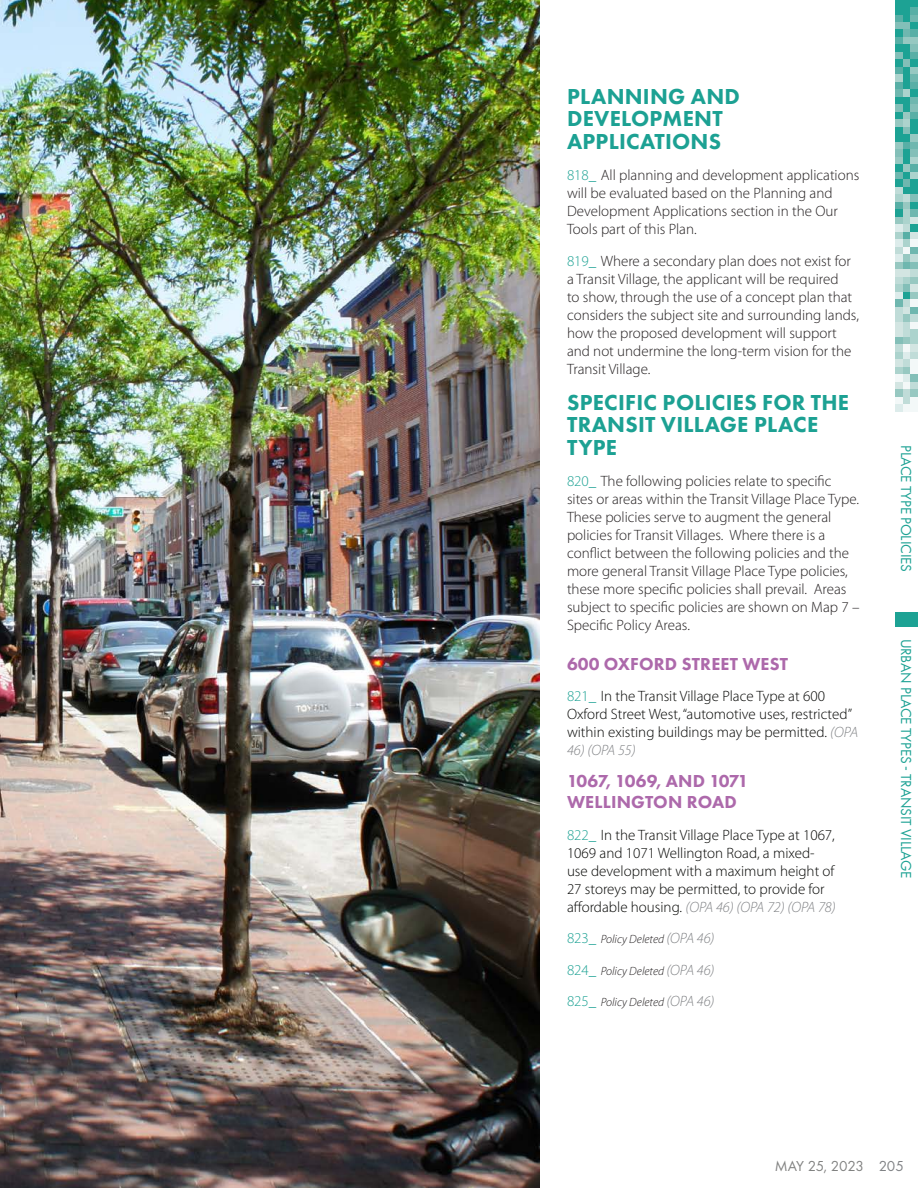
<style>
.page{position:relative;width:918px;height:1188px;background:#fff}
.page>*{position:absolute;margin:0;border:0;box-sizing:border-box;transform-origin:0 0}
.Chapter_Subheader{font:800 22.5px/22.5px "Futura PT";letter-spacing:.01em;color:#1ca193}
.Body_Copy_-_P{font:800 18px/21.6px "Futura PT";letter-spacing:.01em;color:#ad69ab}
.Body_Copy_-_P-2{font:300 15px/18px "Myriad Pro";color:#231f20}
.Body_Copy_-_P-3{font:300 15px/18px "Myriad Pro";color:#040503}
.t1{font:15px "Futura PT";letter-spacing:-.01em;color:#1da294}
.Body_Copy_-_P-4{font:italic 300 15px "Myriad Pro";color:#808285}
.t2{font:15px "Futura PT";letter-spacing:-.03em;color:#040503}
.t3{font:15px "Futura PT";color:#808285}
.Body_Copy_-_P-5{font:italic 300 12px "Myriad Pro";color:#231f20}
.s1{color:#1da294}
.s2{font-style:italic;color:#808285}
.s3{font-style:normal;font-size:15px;color:#1da294}
.s4{font-size:15px;color:#808285}
</style>
<div class="page">
<img style="left:0;top:0;width:540px;height:1188px">
<div style="left:896px;top:0;width:7px;height:7px;background:#1da294"></div>
<div style="left:903px;top:0;width:8px;height:7px;background:#1da294"></div>
<div style="left:911px;top:0;width:7px;height:7px;background:#1da294"></div>
<svg style="left:896px;top:7px;width:22px;height:405px;background:#87c6bf"></svg>
<div style="left:911px;top:405px;width:7px;height:7px;background:#f3f8f8"></div>
<div style="left:895px;top:612px;width:8px;height:8px;background:#1da294"></div>
<div style="left:903px;top:612px;width:7px;height:8px;background:#1da294"></div>
<div style="left:895px;top:620px;width:8px;height:7px;background:#1da294"></div>
<div style="left:903px;top:620px;width:7px;height:7px;background:#1da294"></div>
<div style="left:910px;top:612px;width:8px;height:8px;background:#1da294"></div>
<div style="left:910px;top:620px;width:8px;height:7px;background:#1da294"></div>
<h3 class="Chapter_Subheader" style="left:567px;top:84px;width:174px">PLANNING AND<br>DEVELOPMENT<br>APPLICATIONS</h3>
<p class="Body_Copy_-_P-2" style="left:567px;top:166px;width:294px"><span class="s1">818_</span> All planning and development applications will be evaluated based on the Planning and Development Applications section in the Our Tools part of this Plan.</p>
<p class="Body_Copy_-_P-2" style="left:567px;top:251px;width:293px"><span class="s1">819_</span> Where a secondary plan does not exist for a Transit Village, the applicant will be required<br>to show, through the use of a concept plan that considers the subject site and surrounding lands, how the proposed development will support and not undermine the long-term vision for the Transit Village.</p>
<h3 class="Chapter_Subheader" style="left:567px;top:390px;width:284px">SPECIFIC POLICIES FOR THE<br>TRANSIT VILLAGE PLACE<br>TYPE</h3>
<p class="Body_Copy_-_P-2" style="left:567px;top:472px;width:294px"><span class="s1">820_</span> The following policies relate to specific sites or areas within the Transit Village Place Type.<br>These policies serve to augment the general policies for Transit Villages. Where there is a conflict between the following policies and the more general Transit Village Place Type policies, these more specific policies shall prevail. Areas subject to specific policies are shown on Map 7 – Specific Policy Areas.</p>
<p class="Body_Copy_-_P" style="left:567px;top:653px;width:223px">600 OXFORD STREET WEST</p>
<p class="Body_Copy_-_P-3" style="left:567px;top:687px;width:293px"><span class="s1">821_</span> In the Transit Village Place Type at 600<br>Oxford Street West, “automotive uses, restricted” within existing buildings may be permitted. <span class="s2">(OPA</span></p>
<p class="Body_Copy_-_P-4" style="left:567px;top:741px;width:70px">46) (OPA 55)</p>
<p class="Body_Copy_-_P" style="left:567px;top:770px;width:183px">1067, 1069, AND 1071<br>WELLINGTON ROAD</p>
<p class="Body_Copy_-_P-3" style="left:567px;top:826px;width:270px"><span class="s1">822_</span> In the Transit Village Place Type at 1067, 1069 and 1071 Wellington Road, a mixed&shy;use development with a maximum height of 27 storeys may be permitted, to provide for affordable housing. <span class="s2">(OPA 46) (OPA 72) (OPA 78)</span></p>
<p class="Body_Copy_-_P-5" style="left:567px;top:932px;width:149px"><span class="s3">823_</span> Policy Deleted <span class="s4">(OPA 46)</span></p>
<p class="Body_Copy_-_P-5" style="left:567px;top:964px;width:149px"><span class="s3">824_</span> Policy Deleted <span class="s4">(OPA 46)</span></p>
<p class="Body_Copy_-_P-5" style="left:567px;top:995px;width:149px"><span class="s3">825_</span> Policy Deleted <span class="s4">(OPA 46)</span></p>
<p class="t1" style="left:915px;top:445px;width:129px;rotate:90deg">PLACE TYPE POLICIES</p>
<p class="t1" style="left:915px;top:639px;width:241px;rotate:90deg">URBAN PLACE TYPES - TRANSIT VILLAGE</p>
<p class="t2" style="left:775px;top:1157px;width:91px">MAY 25, 2023</p>
<p class="t3" style="left:879px;top:1157px;width:27px">205</p>
</div>
